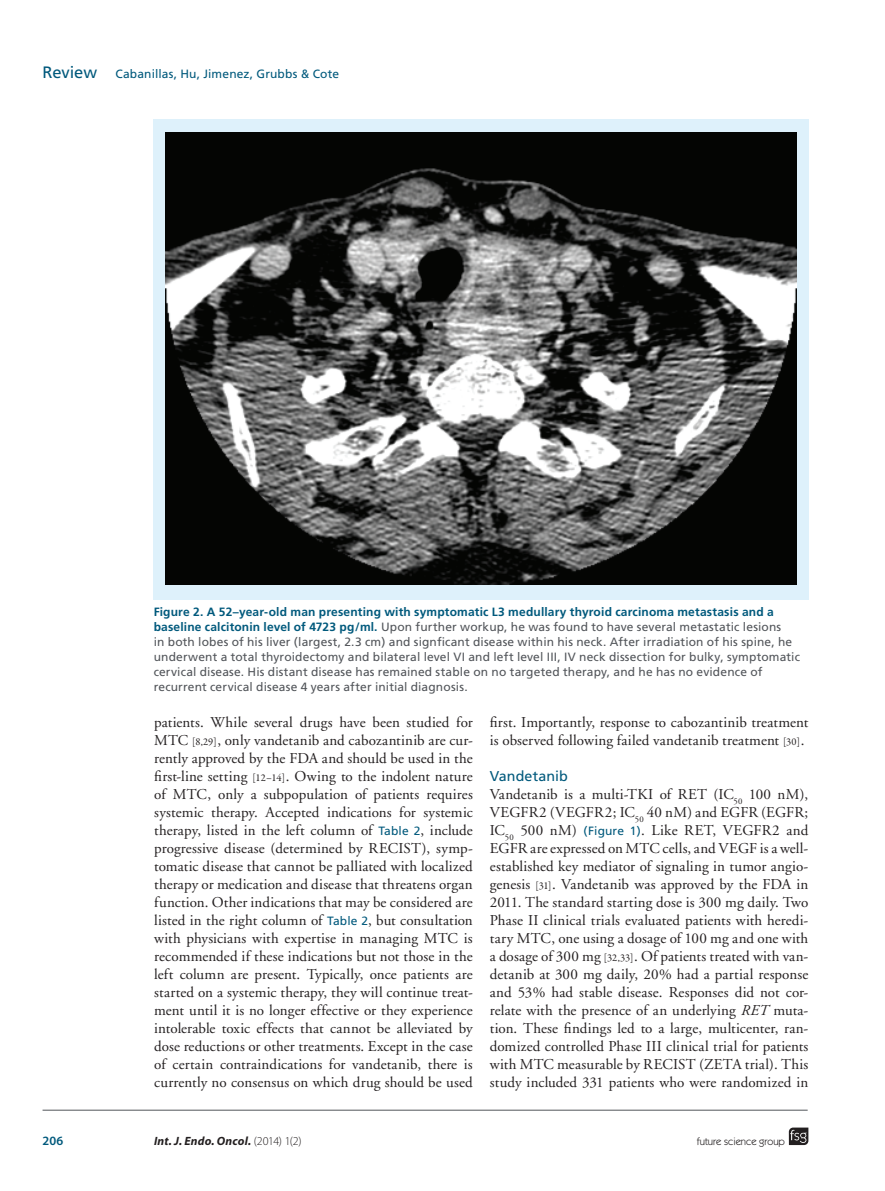
<style>
.page{position:relative;width:885px;height:1191px;background:#fff}
.page>*{position:absolute;margin:0;border:0;box-sizing:border-box;transform-origin:0 0}
.t1{font:15px/18px "Adobe Garamond";letter-spacing:.01em;color:#231f20;text-align:justify}
.t2{font:14.25px "Frutiger";letter-spacing:.005em;color:#00597c}
.t3{font:600 12.75px "Myriad Pro";color:#00597c}
.t4{font:12px/15px "Frutiger";letter-spacing:.01em;color:#52555a}
.t5{font:12px "Frutiger";letter-spacing:.01em;color:#00597c}
.t6{font:italic 700 12px "Myriad Pro";letter-spacing:.015em;color:#231f20}
.t7{font:10.5px "Itc Kabel";color:#231f20}
.s1{font-size:16.5px}
.s2{font-weight:700;color:#00597c}
.s3{font-family:"Garamond Premr Pro";font-size:10.5px}
.s4{font-family:"Frutiger";font-size:12px;color:#00597c}
.s5{font-style:italic}
.s6{font-weight:300;font-style:normal}
</style>
<div class="page">
<svg style="left:788px;top:1127px;width:20px;height:18px"></svg>
<hr style="left:43px;top:1109px;width:764px;height:1px;background:#52555a">
<div style="left:153px;top:119px;width:655px;height:480px;background:#def1fb"></div>
<img style="left:166px;top:132px;width:630px;height:452px">
<p class="t5" style="left:43px;top:67px;width:298px"><span class="s1">Review</span> Cabanillas, Hu, Jimenez, Grubbs &amp; Cote</p>
<p class="t4" style="left:154px;top:604px;width:647px"><span class="s2">Figure 2. A 52–year-old man presenting with symptomatic L3 medullary thyroid carcinoma metastasis and a baseline calcitonin level of 4723 pg/ml.</span> Upon further workup, he was found to have several metastatic lesions<br>in both lobes of his liver (largest, 2.3 cm) and signficant disease within his neck. After irradiation of his spine, he underwent a total thyroidectomy and bilateral level VI and left level III, IV neck dissection for bulky, symptomatic cervical disease. His distant disease has remained stable on no targeted therapy, and he has no evidence of recurrent cervical disease 4 years after initial diagnosis.</p>
<p class="t1" style="left:154px;top:713px;width:320px">patients. While several drugs have been studied for MTC <span class="s3">[8,29]</span>, only vandetanib and cabozantinib are cur&shy;rently approved by the FDA and should be used in the first-line setting <span class="s3">[12–14]</span>. Owing to the indolent nature of MTC, only a subpopulation of patients requires systemic therapy. Accepted indications for systemic therapy, listed in the left column of <span class="s4">Table 2</span>, include progressive disease (determined by RECIST), symp&shy;tomatic disease that cannot be palliated with localized therapy or medication and disease that threatens organ function. Other indications that may be considered are listed in the right column of <span class="s4">Table 2</span>, but consultation with physicians with expertise in managing MTC is recommended if these indications but not those in the left column are present. Typically, once patients are started on a systemic therapy, they will continue treat&shy;ment until it is no longer effective or they experience intolerable toxic effects that cannot be alleviated by dose reductions or other treatments. Except in the case of certain contraindications for vandetanib, there is currently no consensus on which drug should be used</p>
<p class="t1" style="left:489px;top:713px;width:320px">first. Importantly, response to cabozantinib treatment is observed following failed vandetanib treatment <span class="s3">[30]</span>.</p>
<p class="t2" style="left:490px;top:767px;width:79px">Vandetanib</p>
<p class="t1" style="left:490px;top:785px;width:320px">Vandetanib is a multi-TKI of RET (IC<sub>50</sub> 100 nM), VEGFR2 (VEGFR2; IC<sub>50</sub> 40 nM) and EGFR (EGFR; IC<sub>50</sub> 500 nM) <span class="s4">(Figure 1)</span>. Like RET, VEGFR2 and EGFR are expressed on MTC cells, and VEGF is a well&shy;established key mediator of signaling in tumor angio&shy;genesis <span class="s3">[31]</span>. Vandetanib was approved by the FDA in 2011. The standard starting dose is 300 mg daily. Two Phase II clinical trials evaluated patients with heredi&shy;tary MTC, one using a dosage of 100 mg and one with a dosage of 300 mg <span class="s3">[32,33]</span>. Of patients treated with van&shy;detanib at 300 mg daily, 20% had a partial response and 53% had stable disease. Responses did not cor&shy;relate with the presence of an underlying <span class="s5">RET</span> muta&shy;tion. These findings led to a large, multicenter, ran&shy;domized controlled Phase III clinical trial for patients with MTC measurable by RECIST (ZETA trial). This study included 331 patients who were randomized in</p>
<p class="t3" style="left:43px;top:1132px;width:22px">206</p>
<p class="t6" style="left:154px;top:1132px;width:149px">Int. J. Endo. Oncol. <span class="s6">(2014) 1(2)</span></p>
<p class="t7" style="left:696px;top:1135px;width:90px">future science group</p>
</div>
